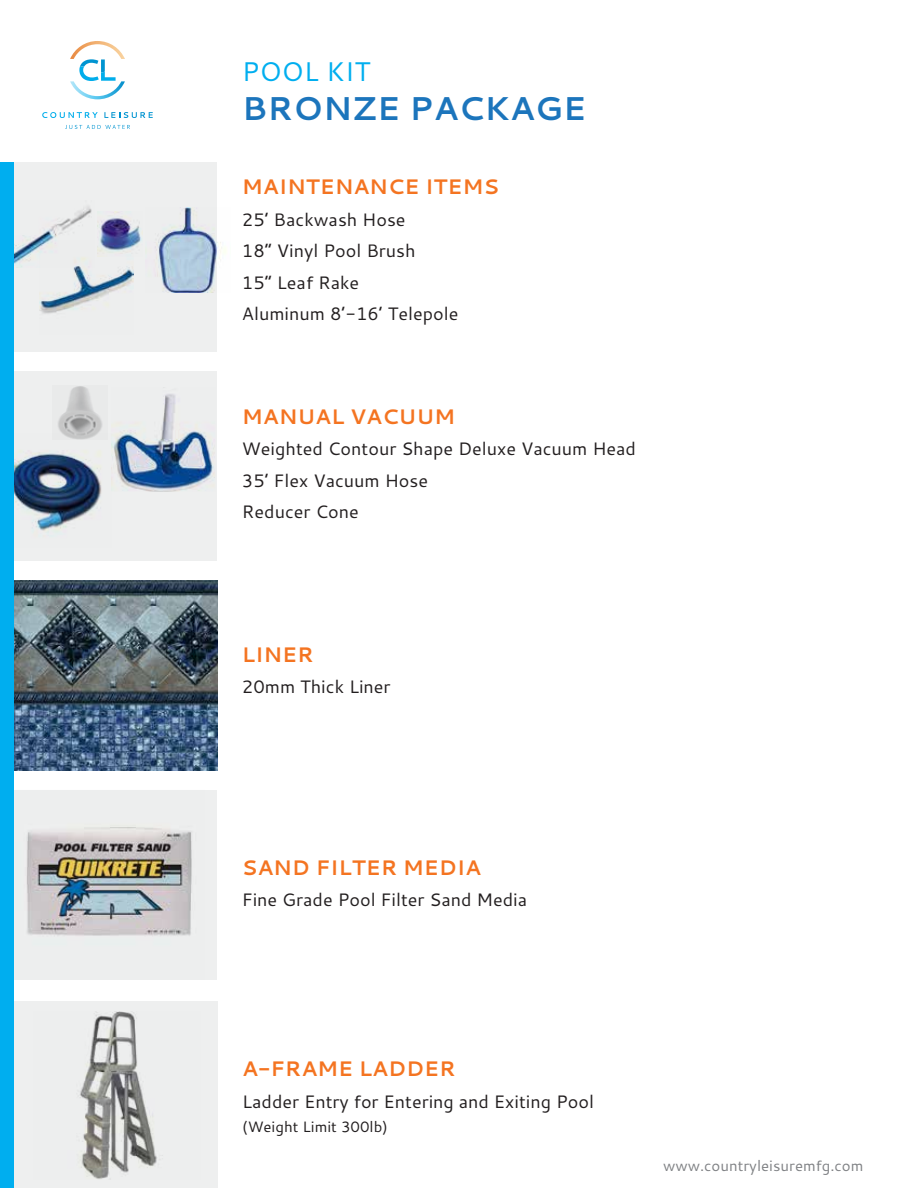
<style>
.page{position:relative;width:918px;height:1188px;background:#fff}
.page>*{position:absolute;margin:0;border:0;box-sizing:border-box;transform-origin:0 0}
.t1{font:700 33px "Cantarell";color:#1c75bc}
.t2{font:27px "Cantarell";color:#00aeef}
.t3{font:700 21px "Cantarell";color:#f47421}
.t4{font:18px/31.5px "Cantarell";color:#231f20}
.t5{font:15px "Cantarell";color:#808285}
.t6{font:15px "Cantarell";color:#231f20}
</style>
<div class="page">
<div style="left:0;top:1001px;width:218px;height:187px;background:#edeeee"></div>
<img style="left:80px;top:1012px;width:83px;height:167px">
<img style="left:14px;top:581px;width:203px;height:189px">
<div style="left:0;top:372px;width:217px;height:189px;background:#eeefef"></div>
<img style="left:111px;top:394px;width:104px;height:97px">
<img style="left:14px;top:439px;width:88px;height:94px">
<img style="left:57px;top:386px;width:46px;height:53px">
<div style="left:0;top:790px;width:217px;height:189px;background:#edeeee"></div>
<img style="left:26px;top:827px;width:166px;height:109px">
<div style="left:0;top:163px;width:217px;height:189px;background:#eeefef"></div>
<img style="left:155px;top:207px;width:71px;height:85px">
<img style="left:40px;top:266px;width:93px;height:48px">
<img style="left:14px;top:206px;width:81px;height:61px">
<img style="left:97px;top:211px;width:46px;height:46px">
<div style="left:0;top:163px;width:14px;height:1025px;background:#00aeef"></div>
<svg style="left:42px;top:112px;width:56px;height:6px"></svg>
<svg style="left:104px;top:112px;width:49px;height:6px"></svg>
<svg style="left:70px;top:41px;width:55px;height:58px"></svg>
<svg style="left:65px;top:125px;width:65px;height:4px"></svg>
<h2 class="t2" style="left:242px;top:53px;width:130px">POOL KIT</h2>
<h1 class="t1" style="left:242px;top:86px;width:346px">BRONZE PACKAGE</h1>
<p class="t3" style="left:242px;top:172px;width:259px">MAINTENANCE ITEMS</p>
<p class="t4" style="left:242px;top:203px;width:218px">25’ Backwash Hose<br>18” Vinyl Pool Brush<br>15” Leaf Rake<br>Aluminum 8’-16’ Telepole</p>
<p class="t3" style="left:242px;top:402px;width:215px">MANUAL VACUUM</p>
<p class="t4" style="left:242px;top:433px;width:396px">Weighted Contour Shape Deluxe Vacuum Head<br>35’ Flex Vacuum Hose<br>Reducer Cone</p>
<p class="t3" style="left:242px;top:640px;width:73px">LINER</p>
<p class="t4" style="left:242px;top:671px;width:150px">20mm Thick Liner</p>
<p class="t3" style="left:242px;top:853px;width:241px">SAND FILTER MEDIA</p>
<p class="t4" style="left:242px;top:884px;width:287px">Fine Grade Pool Filter Sand Media</p>
<p class="t3" style="left:242px;top:1054px;width:215px">A-FRAME LADDER</p>
<p class="t4" style="left:242px;top:1085px;width:353px">Ladder Entry for Entering and Exiting Pool</p>
<p class="t6" style="left:242px;top:1116px;width:147px">(Weight Limit 300lb)</p>
<p class="t5" style="left:663px;top:1155px;width:202px">www.countryleisuremfg.com</p>
</div>
